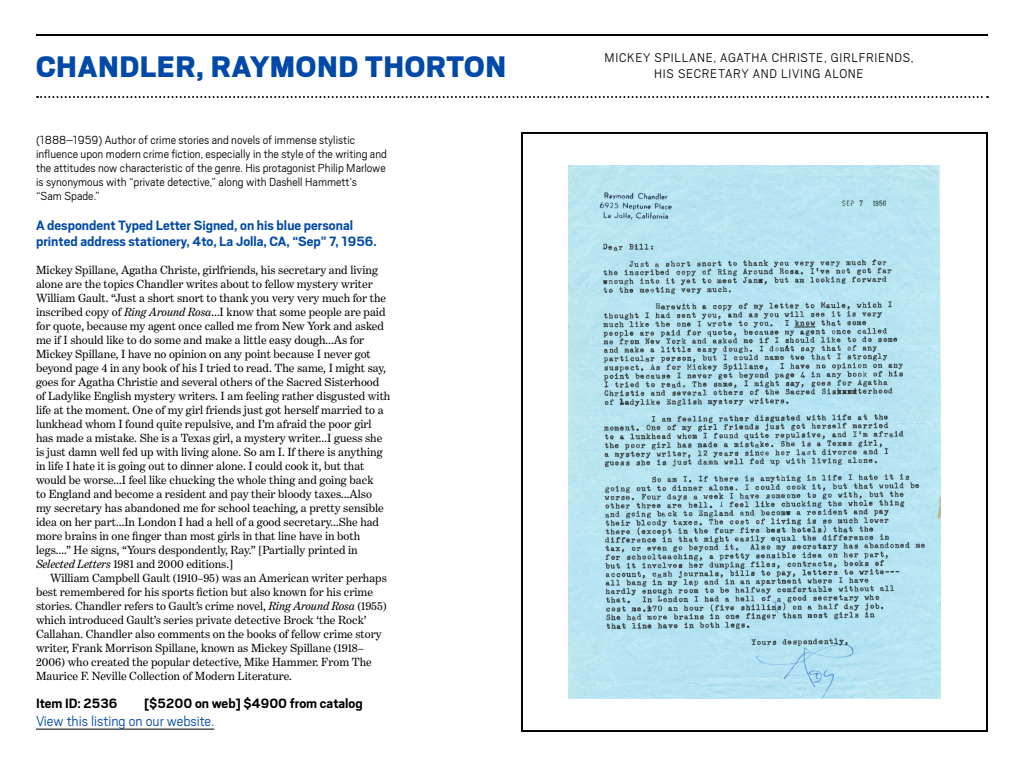
<style>
.page{position:relative;width:1024px;height:768px;background:#fff}
.page>*{position:absolute;margin:0;border:0;box-sizing:border-box;transform-origin:0 0}
.t1{font:900 33px "Scout";letter-spacing:.02em;color:#0049a9}
.t2{font:300 16px "Scout";color:#0049a9}
.t3{font:700 15px/16px "Scout";color:#0049a9}
.t4{font:700 15px "Scout";color:#000}
.t5{font:300 14px/16px "Scout";letter-spacing:.05em;color:#000;text-align:center}
.t6{font:300 13px/14px "Scout";color:#000}
.t7{font:12px/14px "Benton Modern";color:#000}
.s1{font-style:italic}
</style>
<div class="page">
<img style="left:569px;top:166px;width:371px;height:532px">
<div style="left:521px;top:132px;width:467px;height:600px;border:2px solid #000"></div>
<hr style="left:36px;top:34px;width:952px;height:2px;background:#000">
<svg style="left:37px;top:96px;width:951px;height:2px"></svg>
<hr style="left:36px;top:729px;width:178px;height:1px;background:#000">
<h1 class="t1" style="left:36px;top:48px;width:472px">CHANDLER, RAYMOND THORTON</h1>
<p class="t6" style="left:36px;top:133px;width:353px">(1888–1959) Author of crime stories and novels of immense stylistic influence upon modern crime fiction, especially in the style of the writing and the attitudes now characteristic of the genre. His protagonist Philip Marlowe is synonymous with “private detective,” along with Dashell Hammett’s<br>“Sam Spade.”</p>
<p class="t3" style="left:36px;top:217px;width:342px">A despondent Typed Letter Signed, on his blue personal printed address stationery, 4to, La Jolla, CA, “Sep” 7, 1956.</p>
<p class="t7" style="left:36px;top:263px;width:356px">Mickey Spillane, Agatha Christe, girlfriends, his secretary and living alone are the topics Chandler writes about to fellow mystery writer William Gault. “Just a short snort to thank you very very much for the inscribed copy of <span class="s1">Ring Around Rosa</span>…I know that some people are paid for quote, because my agent once called me from New York and asked me if I should like to do some and make a little easy dough…As for Mickey Spillane, I have no opinion on any point because I never got beyond page 4 in any book of his I tried to read. The same, I might say, goes for Agatha Christie and several others of the Sacred Sisterhood of Ladylike English mystery writers. I am feeling rather disgusted with life at the moment. One of my girl friends just got herself married to a lunkhead whom I found quite repulsive, and I’m afraid the poor girl has made a mistake. She is a Texas girl, a mystery writer…I guess she is just damn well fed up with living alone. So am I. If there is anything in life I hate it is going out to dinner alone. I could cook it, but that would be worse…I feel like chucking the whole thing and going back<br>to England and become a resident and pay their bloody taxes…Also my secretary has abandoned me for school teaching, a pretty sensible idea on her part…In London I had a hell of a good secretary…She had more brains in one finger than most girls in that line have in both legs….” He signs, “Yours despondently, Ray.” [Partially printed in <span class="s1">Selected Letters</span> 1981 and 2000 editions.]</p>
<p class="t7" style="left:36px;top:571px;width:352px;text-indent:14px">William Campbell Gault (1910–95) was an American writer perhaps best remembered for his sports fiction but also known for his crime stories. Chandler refers to Gault’s crime novel, <span class="s1">Ring Around Rosa</span> (1955) which introduced Gault’s series private detective Brock ‘the Rock’ Callahan. Chandler also comments on the books of fellow crime story writer, Frank Morrison Spillane, known as Mickey Spillane (1918– 2006) who created the popular detective, Mike Hammer. From The Maurice F. Neville Collection of Modern Literature.</p>
<p class="t4" style="left:36px;top:695px;width:83px">Item ID: 2536</p>
<p class="t4" style="left:144px;top:695px;width:220px">[$5200 on web] $4900 from catalog</p>
<h2 class="t2" style="left:36px;top:713px;width:180px">View this listing on our website.</h2>
<p class="t5" style="left:605px;top:50px;width:310px">MICKEY SPILLANE, AGATHA CHRISTE, GIRLFRIENDS,<br>HIS SECRETARY AND LIVING ALONE</p>
</div>
